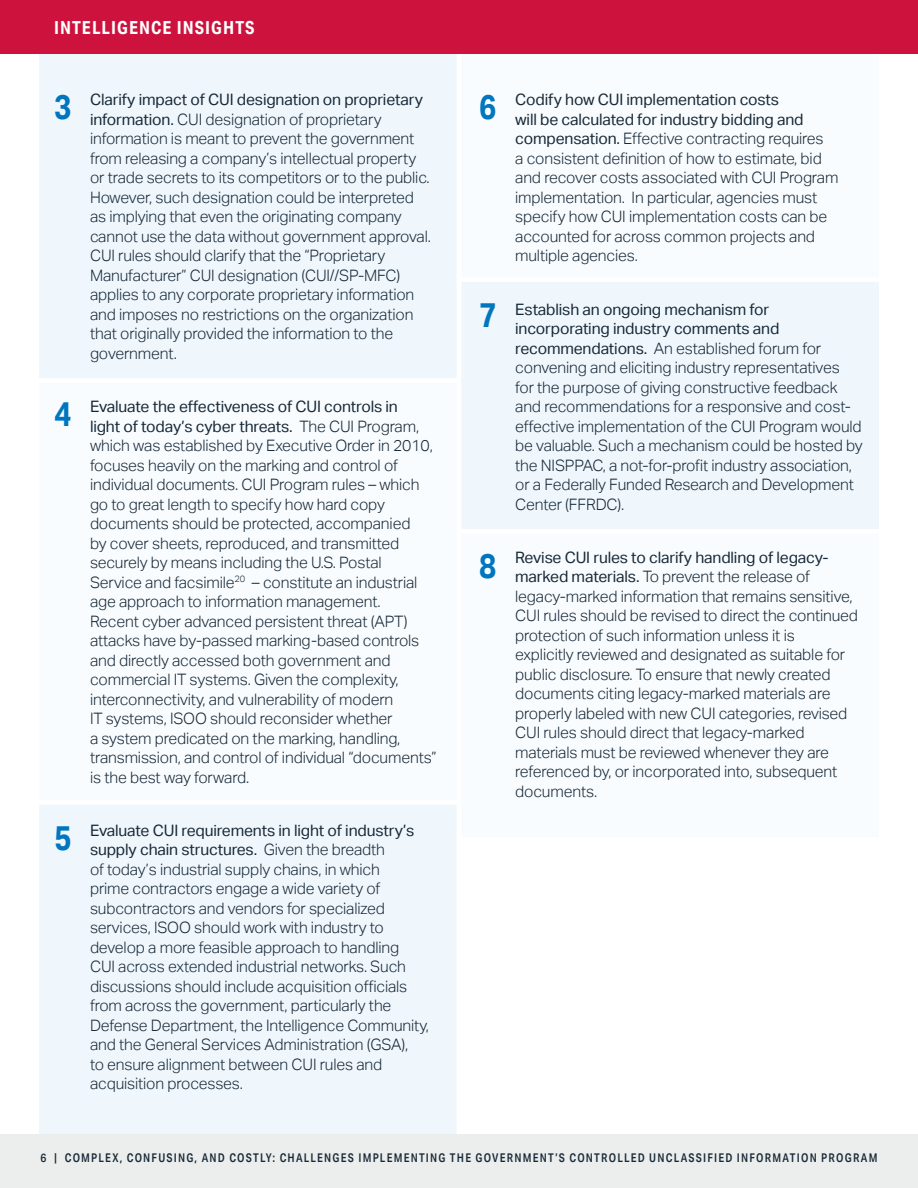
<style>
.page{position:relative;width:918px;height:1188px;background:#fff}
.page>*{position:absolute;margin:0;border:0;box-sizing:border-box;transform-origin:0 0}
.Body{font:700 34.5px "Aktiv Grotesk Cd";color:#0076be}
.t1{font:700 18px "Aktiv Grotesk Cd";letter-spacing:.06em;color:#fff}
.Body_Indent{font:300 15.75px/19.5px "Aktiv Grotesk";letter-spacing:-.01em;color:#172938}
.t2{font:500 12px "Aktiv Grotesk Cd";letter-spacing:.1em;color:#172938}
.s1{font-weight:400}
</style>
<div class="page">
<div style="left:0;top:1134px;width:918px;height:54px;background:#eceeed"></div>
<div style="left:0;top:0;width:918px;height:54px;background:#cd123d"></div>
<div style="left:39px;top:54px;width:420px;height:326px;background:#f0f7fc"></div>
<div style="left:459px;top:54px;width:420px;height:228px;background:#f9fcfe"></div>
<div style="left:459px;top:531px;width:420px;height:306px;background:#f9fcfe"></div>
<div style="left:459px;top:282px;width:420px;height:249px;background:#f0f7fc"></div>
<div style="left:39px;top:380px;width:420px;height:445px;background:#f9fcfe"></div>
<div style="left:39px;top:802px;width:420px;height:332px;background:#f0f7fc"></div>
<div style="left:33px;top:378px;width:426px;height:5px;background:#fff"></div>
<div style="left:459px;top:277px;width:426px;height:5px;background:#fff"></div>
<div style="left:459px;top:529px;width:426px;height:5px;background:#fff"></div>
<div style="left:33px;top:800px;width:426px;height:5px;background:#fff"></div>
<hr style="left:457px;top:54px;width:4px;height:1080px;background:#fff">
<p class="t1" style="left:54px;top:17px;width:202px">INTELLIGENCE INSIGHTS</p>
<p class="Body_Indent" style="left:90px;top:90px;width:342px"><span class="s1">Clarify impact of CUI designation on proprietary information.</span> CUI designation of proprietary information is meant to prevent the government from releasing a company’s intellectual property or trade secrets to its competitors or to the public.<br>However, such designation could be interpreted as implying that even the originating company cannot use the data without government approval.<br>CUI rules should clarify that the “Proprietary Manufacturer” CUI designation (CUI//SP-MFC) applies to any corporate proprietary information and imposes no restrictions on the organization that originally provided the information to the government.</p>
<p class="Body_Indent" style="left:90px;top:397px;width:348px"><span class="s1">Evaluate the effectiveness of CUI controls in<br>light of today’s cyber threats.</span> The CUI Program, which was established by Executive Order in 2010, focuses heavily on the marking and control of individual documents. CUI Program rules – which go to great length to specify how hard copy documents should be protected, accompanied<br>by cover sheets, reproduced, and transmitted securely by means including the U.S. Postal Service and facsimile<sup>20</sup> – constitute an industrial age approach to information management.<br>Recent cyber advanced persistent threat (APT) attacks have by-passed marking-based controls and directly accessed both government and commercial IT systems. Given the complexity, interconnectivity, and vulnerability of modern<br>IT systems, ISOO should reconsider whether<br>a system predicated on the marking, handling, transmission, and control of individual “documents” is the best way forward.</p>
<p class="Body_Indent" style="left:90px;top:821px;width:341px"><span class="s1">Evaluate CUI requirements in light of industry’s supply chain structures.</span> Given the breadth<br>of today’s industrial supply chains, in which<br>prime contractors engage a wide variety of subcontractors and vendors for specialized services, ISOO should work with industry to develop a more feasible approach to handling<br>CUI across extended industrial networks. Such discussions should include acquisition officials from across the government, particularly the Defense Department, the Intelligence Community, and the General Services Administration (GSA),<br>to ensure alignment between CUI rules and acquisition processes.</p>
<p class="Body" style="left:54px;top:85px;width:19px">3</p>
<p class="Body" style="left:479px;top:85px;width:19px">6</p>
<p class="Body" style="left:479px;top:293px;width:19px">7</p>
<p class="Body" style="left:54px;top:392px;width:19px">4</p>
<p class="Body" style="left:479px;top:545px;width:19px">8</p>
<p class="Body" style="left:54px;top:816px;width:19px">5</p>
<p class="Body_Indent" style="left:515px;top:90px;width:325px"><span class="s1">Codify how CUI implementation costs<br>will be calculated for industry bidding and compensation.</span> Effective contracting requires<br>a consistent definition of how to estimate, bid and recover costs associated with CUI Program implementation. In particular, agencies must specify how CUI implementation costs can be accounted for across common projects and multiple agencies.</p>
<p class="Body_Indent" style="left:515px;top:299px;width:349px"><span class="s1">Establish an ongoing mechanism for incorporating industry comments and recommendations.</span> An established forum for convening and eliciting industry representatives<br>for the purpose of giving constructive feedback and recommendations for a responsive and cost&shy;effective implementation of the CUI Program would be valuable. Such a mechanism could be hosted by the NISPPAC, a not-for-profit industry association, or a Federally Funded Research and Development Center (FFRDC).</p>
<p class="Body_Indent" style="left:515px;top:548px;width:344px"><span class="s1">Revise CUI rules to clarify handling of legacy&shy;marked materials.</span> To prevent the release of legacy-marked information that remains sensitive, CUI rules should be revised to direct the continued protection of such information unless it is<br>explicitly reviewed and designated as suitable for public disclosure. To ensure that newly created documents citing legacy-marked materials are properly labeled with new CUI categories, revised CUI rules should direct that legacy-marked materials must be reviewed whenever they are referenced by, or incorporated into, subsequent documents.</p>
<p class="t2" style="left:41px;top:1150px;width:838px">6 | COMPLEX, CONFUSING, AND COSTLY: CHALLENGES IMPLEMENTING THE GOVERNMENT’S CONTROLLED UNCLASSIFIED INFORMATION PROGRAM</p>
</div>
